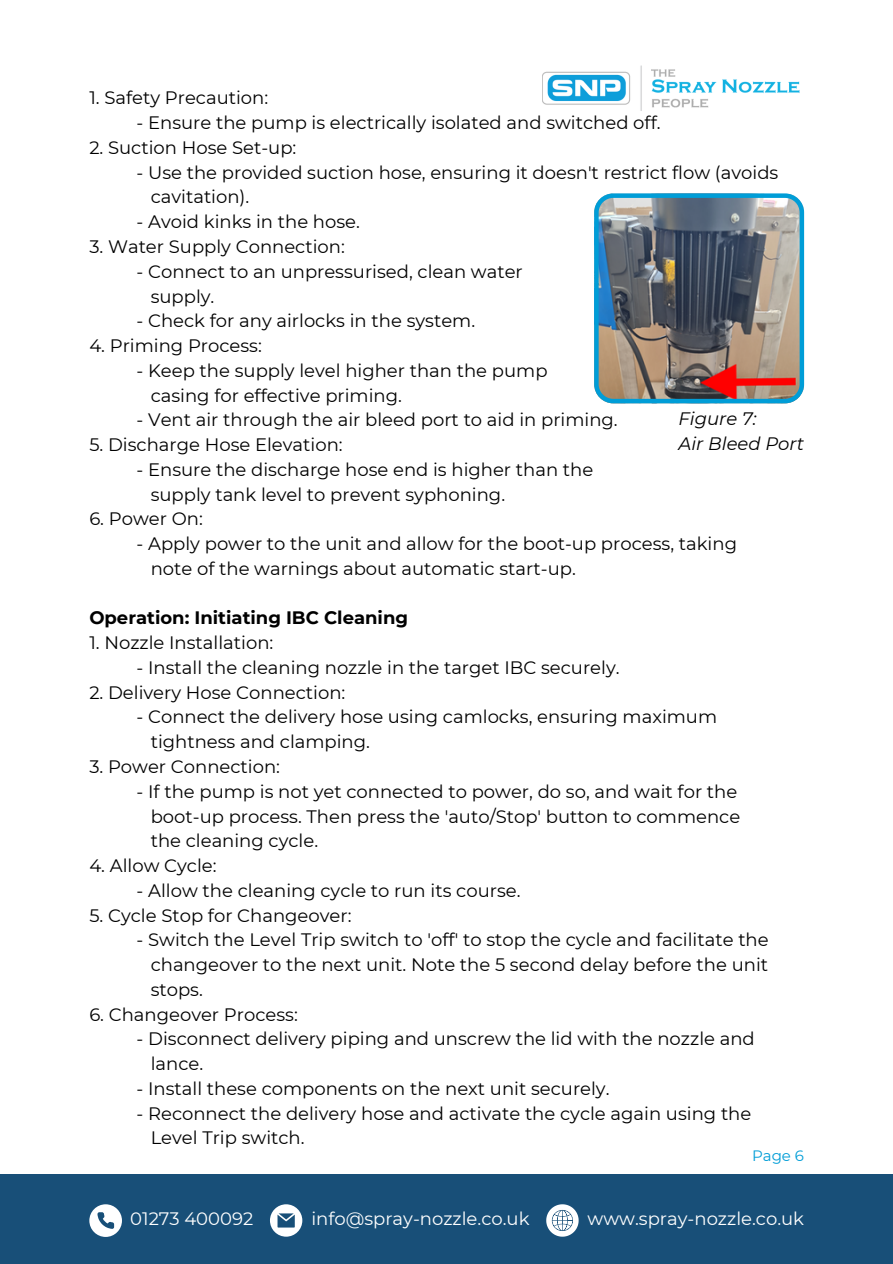
<style>
.page{position:relative;width:893px;height:1264px;background:#fff}
.page>*{position:absolute;margin:0;border:0;box-sizing:border-box;transform-origin:0 0}
.t1{font:18px "Montserrat";color:#000}
.t2{font:18px "Montserrat";color:#fff}
.t3{font:700 18px "Montserrat";color:#000}
.t4{font:italic 18px "Montserrat";color:#000}
.t5{font:15px "Montserrat";color:#009dd7}
</style>
<div class="page">
<div style="left:0;top:1174px;width:892px;height:89px;background:#184f78"></div>
<img style="left:542px;top:65px;width:258px;height:46px">
<svg style="left:89px;top:1204px;width:33px;height:32px"></svg>
<svg style="left:270px;top:1204px;width:32px;height:32px"></svg>
<svg style="left:546px;top:1204px;width:32px;height:32px"></svg>
<img style="left:594px;top:193px;width:210px;height:210px">
<p class="t1" style="left:89px;top:87px;width:180px">1. Safety Precaution:</p>
<p class="t1" style="left:136px;top:112px;width:525px">- Ensure the pump is electrically isolated and switched off.</p>
<p class="t1" style="left:89px;top:136px;width:208px">2. Suction Hose Set-up:</p>
<p class="t1" style="left:136px;top:161px;width:643px">- Use the provided suction hose, ensuring it doesn't restrict flow (avoids</p>
<p class="t1" style="left:151px;top:186px;width:100px">cavitation).</p>
<p class="t1" style="left:136px;top:211px;width:225px">- Avoid kinks in the hose.</p>
<p class="t1" style="left:89px;top:235px;width:257px">3. Water Supply Connection:</p>
<p class="t1" style="left:136px;top:260px;width:388px">- Connect to an unpressurised, clean water</p>
<p class="t1" style="left:151px;top:285px;width:65px">supply.</p>
<p class="t1" style="left:136px;top:310px;width:340px">- Check for any airlocks in the system.</p>
<p class="t1" style="left:89px;top:334px;width:174px">4. Priming Process:</p>
<p class="t1" style="left:136px;top:359px;width:412px">- Keep the supply level higher than the pump</p>
<p class="t1" style="left:151px;top:384px;width:253px">casing for effective priming.</p>
<p class="t1" style="left:136px;top:409px;width:482px">- Vent air through the air bleed port to aid in priming.</p>
<p class="t1" style="left:89px;top:433px;width:255px">5. Discharge Hose Elevation:</p>
<p class="t1" style="left:136px;top:458px;width:458px">- Ensure the discharge hose end is higher than the</p>
<p class="t1" style="left:151px;top:483px;width:356px">supply tank level to prevent syphoning.</p>
<p class="t1" style="left:89px;top:508px;width:115px">6. Power On:</p>
<p class="t1" style="left:136px;top:532px;width:602px">- Apply power to the unit and allow for the boot-up process, taking</p>
<p class="t1" style="left:151px;top:557px;width:426px">note of the warnings about automatic start-up.</p>
<p class="t3" style="left:89px;top:607px;width:320px">Operation: Initiating IBC Cleaning</p>
<p class="t1" style="left:89px;top:631px;width:185px">1. Nozzle Installation:</p>
<p class="t1" style="left:136px;top:656px;width:484px">- Install the cleaning nozzle in the target IBC securely.</p>
<p class="t1" style="left:89px;top:681px;width:257px">2. Delivery Hose Connection:</p>
<p class="t1" style="left:136px;top:706px;width:582px">- Connect the delivery hose using camlocks, ensuring maximum</p>
<p class="t1" style="left:151px;top:730px;width:221px">tightness and clamping.</p>
<p class="t1" style="left:89px;top:755px;width:192px">3. Power Connection:</p>
<p class="t1" style="left:136px;top:780px;width:602px">- If the pump is not yet connected to power, do so, and wait for the</p>
<p class="t1" style="left:151px;top:805px;width:591px">boot-up process. Then press the 'auto/Stop' button to commence</p>
<p class="t1" style="left:151px;top:829px;width:169px">the cleaning cycle.</p>
<p class="t1" style="left:89px;top:854px;width:129px">4. Allow Cycle:</p>
<p class="t1" style="left:136px;top:879px;width:385px">- Allow the cleaning cycle to run its course.</p>
<p class="t1" style="left:89px;top:904px;width:263px">5. Cycle Stop for Changeover:</p>
<p class="t1" style="left:136px;top:928px;width:633px">- Switch the Level Trip switch to 'off' to stop the cycle and facilitate the</p>
<p class="t1" style="left:151px;top:953px;width:619px">changeover to the next unit. Note the 5 second delay before the unit</p>
<p class="t1" style="left:151px;top:978px;width:54px">stops.</p>
<p class="t1" style="left:89px;top:1003px;width:210px">6. Changeover Process:</p>
<p class="t1" style="left:136px;top:1027px;width:619px">- Disconnect delivery piping and unscrew the lid with the nozzle and</p>
<p class="t1" style="left:151px;top:1052px;width:54px">lance.</p>
<p class="t1" style="left:136px;top:1077px;width:474px">- Install these components on the next unit securely.</p>
<p class="t1" style="left:136px;top:1102px;width:616px">- Reconnect the delivery hose and activate the cycle again using the</p>
<p class="t1" style="left:151px;top:1126px;width:155px">Level Trip switch.</p>
<p class="t4" style="left:678px;top:408px;width:79px">Figure 7:</p>
<p class="t4" style="left:678px;top:432px;width:127px">Air Bleed Port</p>
<p class="t5" style="left:752px;top:1146px;width:54px">Page 6</p>
<p class="t2" style="left:130px;top:1207px;width:124px">01273 400092</p>
<p class="t2" style="left:311px;top:1207px;width:220px">info@spray-nozzle.co.uk</p>
<p class="t2" style="left:587px;top:1207px;width:218px">www.spray-nozzle.co.uk</p>
</div>
